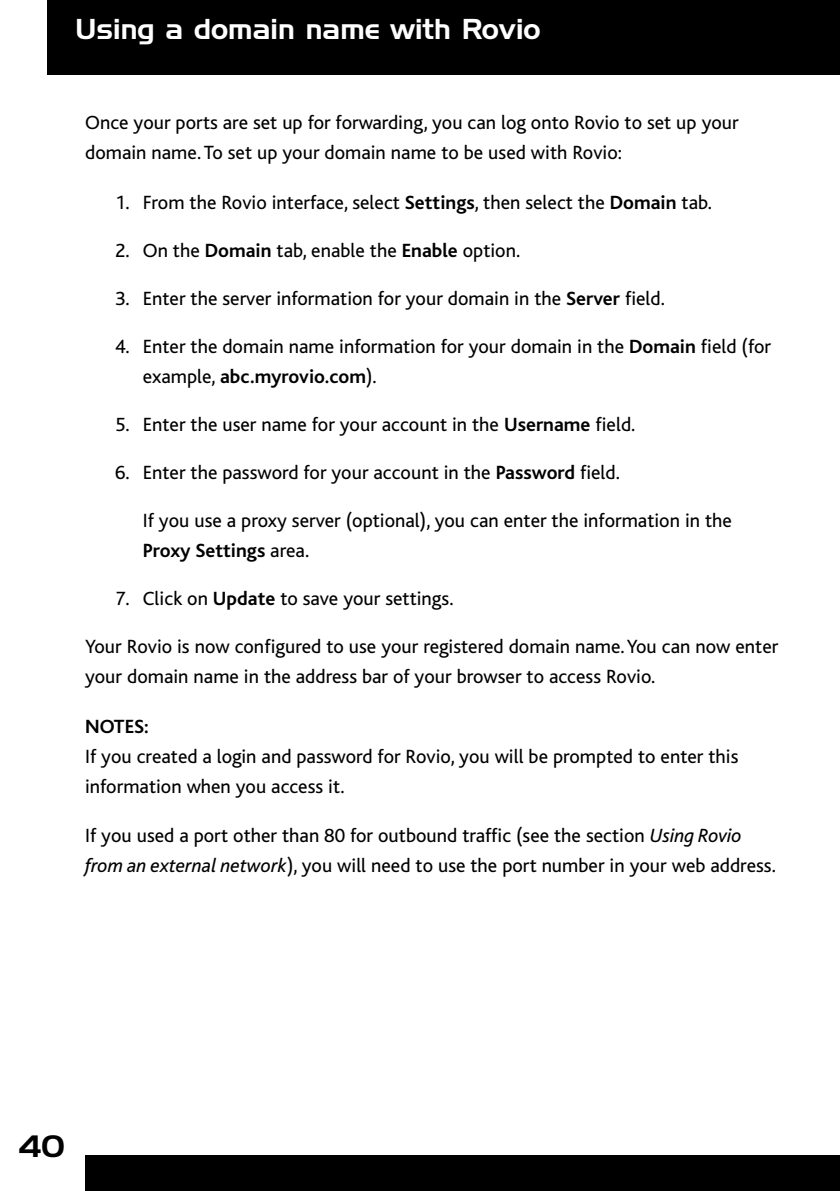
<style>
.page{position:relative;width:840px;height:1191px;background:#fff}
.page>*{position:absolute;margin:0;border:0;box-sizing:border-box;transform-origin:0 0}
.t1{font:30px "Handel Gothic BT";color:#000}
.t2{font:28px "Handel Gothic BT";color:#fff}
.t3{font:20px/30px "Bliss";color:#000}
.t4{font:700 20px "Bliss";color:#000}
.s1{font-weight:700}
.s2{font-style:italic}
</style>
<div class="page">
<div style="left:47px;top:0;width:792px;height:74px;background:#000"></div>
<div style="left:85px;top:1155px;width:754px;height:36px;background:#000"></div>
<h2 class="t2" style="left:75px;top:12px;width:466px">Using a domain name with Rovio</h2>
<p class="t3" style="left:85px;top:107px;width:654px">Once your ports are set up for forwarding, you can log onto Rovio to set up your domain name. To set up your domain name to be used with Rovio:</p>
<p class="t3" style="left:115px;top:187px;width:598px">1. From the Rovio interface, select <span class="s1">Settings</span>, then select the <span class="s1">Domain</span> tab.</p>
<p class="t3" style="left:115px;top:235px;width:406px">2. On the <span class="s1">Domain</span> tab, enable the <span class="s1">Enable</span> option.</p>
<p class="t3" style="left:115px;top:283px;width:551px">3. Enter the server information for your domain in the <span class="s1">Server</span> field.</p>
<p class="t3" style="left:143px;top:331px;width:629px;text-indent:-28px">4. Enter the domain name information for your domain in the <span class="s1">Domain</span> field (for example, <span class="s1">abc.myrovio.com</span>).</p>
<p class="t3" style="left:115px;top:409px;width:521px">5. Enter the user name for your account in the <span class="s1">Username</span> field.</p>
<p class="t3" style="left:115px;top:457px;width:506px">6. Enter the password for your account in the <span class="s1">Password</span> field.</p>
<p class="t3" style="left:143px;top:505px;width:590px">If you use a proxy server (optional), you can enter the information in the<br><span class="s1">Proxy Settings</span> area.</p>
<p class="t3" style="left:115px;top:583px;width:340px">7. Click on <span class="s1">Update</span> to save your settings.</p>
<p class="t3" style="left:85px;top:631px;width:694px">Your Rovio is now configured to use your registered domain name. You can now enter your domain name in the address bar of your browser to access Rovio.</p>
<p class="t4" style="left:85px;top:715px;width:65px">NOTES:</p>
<p class="t3" style="left:85px;top:741px;width:654px">If you created a login and password for Rovio, you will be prompted to enter this information when you access it.</p>
<p class="t3" style="left:85px;top:821px;width:691px">If you used a port other than 80 for outbound traffic (see the section <span class="s2">Using Rovio from an external network</span>), you will need to use the port number in your web address.</p>
<h1 class="t1" style="left:18px;top:1128px;width:48px">40</h1>
</div>
